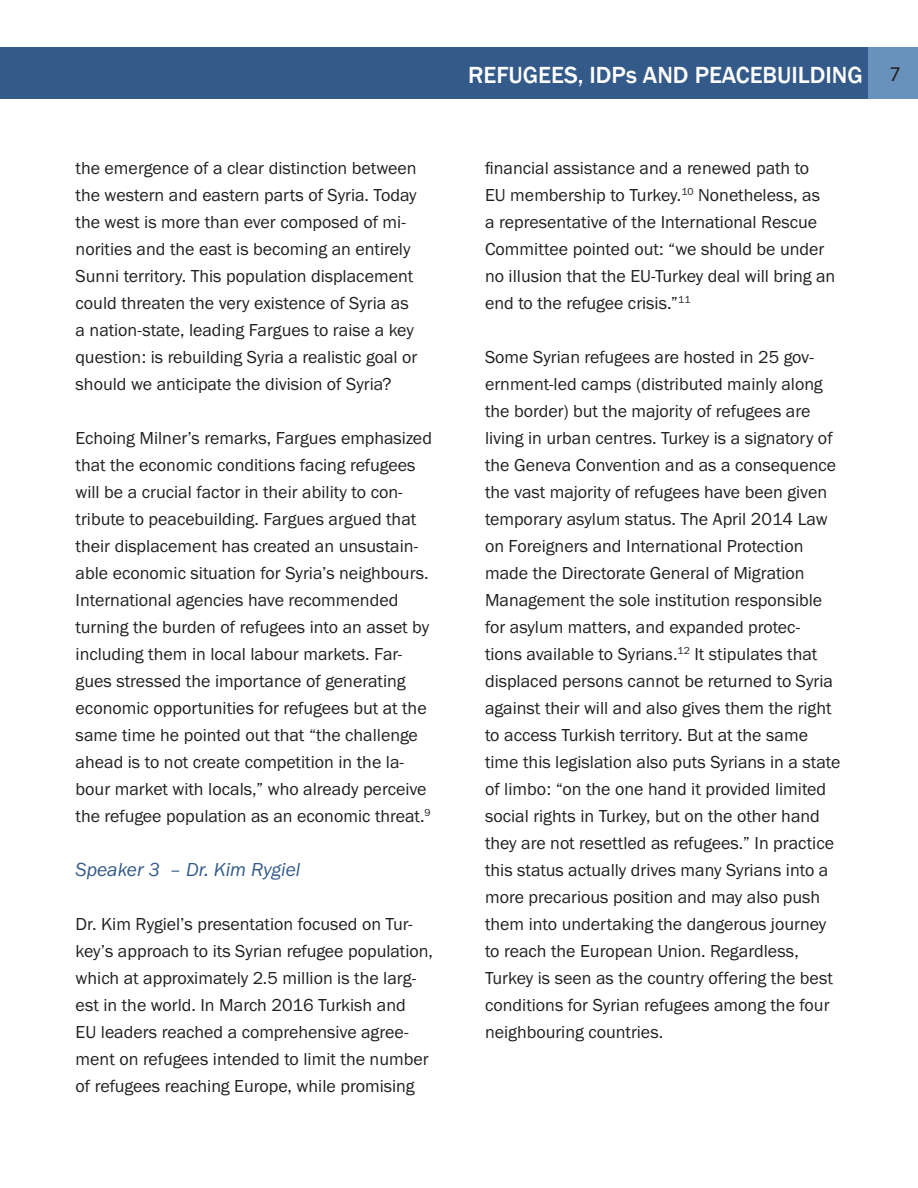
<style>
.page{position:relative;width:918px;height:1188px;background:#fff}
.page>*{position:absolute;margin:0;border:0;box-sizing:border-box;transform-origin:0 0}
.t1{font:500 24px "Franklin Gothic";color:#fff}
.t2{font:19.5px "Franklin Gothic URW Boo Ita";color:#345a8a}
.t3{font:18px/27px "Franklin Gothic URW Boo";color:#231f20}
.s1{font-family:"Myriad Pro";font-weight:400;font-size:21px;color:#231f20}
</style>
<div class="page">
<div style="left:0;top:48px;width:868px;height:51px;background:#345a8a"></div>
<div style="left:868px;top:48px;width:50px;height:51px;background:#6892bb"></div>
<p class="t3" style="left:76px;top:154px;width:343px">the emergence of a clear distinction between the western and eastern parts of Syria. Today the west is more than ever composed of mi&shy;norities and the east is becoming an entirely Sunni territory. This population displacement could threaten the very existence of Syria as a nation-state, leading Fargues to raise a key question: is rebuilding Syria a realistic goal or should we anticipate the division of Syria?</p>
<p class="t3" style="left:76px;top:424px;width:358px">Echoing Milner’s remarks, Fargues emphasized that the economic conditions facing refugees will be a crucial factor in their ability to con&shy;tribute to peacebuilding. Fargues argued that their displacement has created an unsustain&shy;able economic situation for Syria’s neighbours.<br>International agencies have recommended turning the burden of refugees into an asset by including them in local labour markets. Far&shy;gues stressed the importance of generating economic opportunities for refugees but at the same time he pointed out that “the challenge ahead is to not create competition in the la&shy;bour market with locals,” who already perceive the refugee population as an economic threat.<sup>9</sup></p>
<p class="t2" style="left:76px;top:857px;width:226px">Speaker 3 – Dr. Kim Rygiel</p>
<p class="t3" style="left:76px;top:910px;width:359px">Dr. Kim Rygiel’s presentation focused on Tur&shy;key’s approach to its Syrian refugee population, which at approximately 2.5 million is the larg&shy;est in the world. In March 2016 Turkish and<br>EU leaders reached a comprehensive agree&shy;ment on refugees intended to limit the number of refugees reaching Europe, while promising</p>
<h1 class="t1" style="left:468px;top:60px;width:434px">REFUGEES, IDPs AND PEACEBUILDING <span class="s1">7</span></h1>
<p class="t3" style="left:485px;top:154px;width:352px">financial assistance and a renewed path to<br>EU membership to Turkey.<sup>10</sup> Nonetheless, as<br>a representative of the International Rescue Committee pointed out: “we should be under no illusion that the EU-Turkey deal will bring an end to the refugee crisis.”<sup>11</sup></p>
<p class="t3" style="left:485px;top:343px;width:357px">Some Syrian refugees are hosted in 25 gov&shy;ernment-led camps (distributed mainly along the border) but the majority of refugees are living in urban centres. Turkey is a signatory of the Geneva Convention and as a consequence the vast majority of refugees have been given temporary asylum status. The April 2014 Law on Foreigners and International Protection made the Directorate General of Migration Management the sole institution responsible for asylum matters, and expanded protec&shy;tions available to Syrians.<sup>12</sup> It stipulates that displaced persons cannot be returned to Syria against their will and also gives them the right to access Turkish territory. But at the same time this legislation also puts Syrians in a state of limbo: “on the one hand it provided limited social rights in Turkey, but on the other hand they are not resettled as refugees.” In practice this status actually drives many Syrians into a more precarious position and may also push them into undertaking the dangerous journey to reach the European Union. Regardless, Turkey is seen as the country offering the best conditions for Syrian refugees among the four neighbouring countries.</p>
</div>
